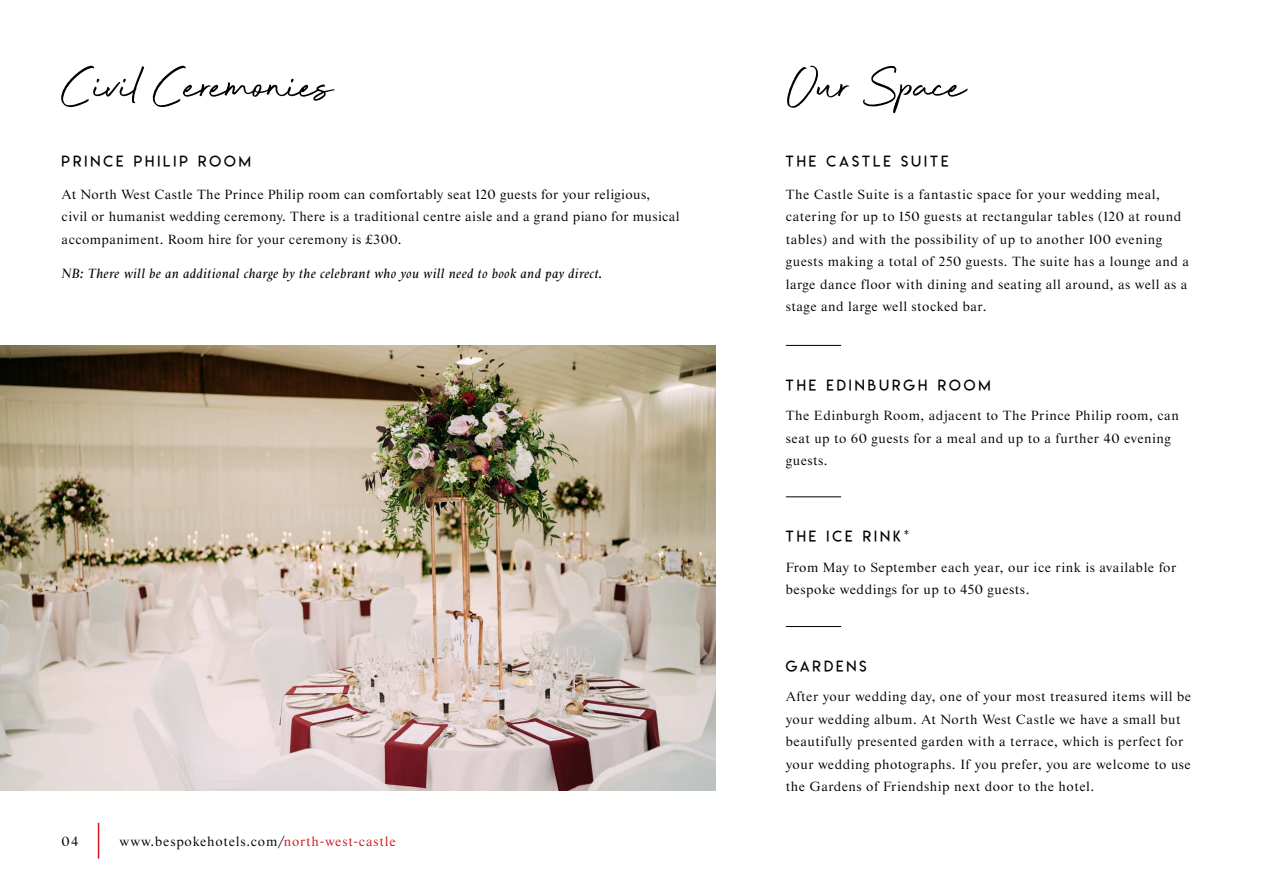
<style>
.page{position:relative;width:1263px;height:893px;background:#fff}
.page>*{position:absolute;margin:0;border:0;box-sizing:border-box;transform-origin:0 0}
.t1{font:60px "Beyond Infinity";letter-spacing:-.02em;color:#000}
.t2{font:15px "Lemon Milklight";letter-spacing:.2em;color:#000}
.t3{font:13.5px/22.5px "Starling";letter-spacing:.04em;color:#000}
.t4{font:italic 13.5px "Starling";letter-spacing:.03em;color:#000}
.t5{font:13.5px "Starling";letter-spacing:.06em;color:#000}
.s1{color:#cd171a}
</style>
<div class="page">
<img style="left:0;top:346px;width:715px;height:445px">
<hr style="left:98px;top:823px;width:1px;height:36px;background:#cd171a">
<hr style="left:786px;top:345px;width:55px;height:1px;background:#000">
<hr style="left:786px;top:496px;width:55px;height:1px;background:#000">
<hr style="left:786px;top:626px;width:55px;height:1px;background:#000">
<h1 class="t1" style="left:62px;top:54px;width:273px">Civil Ceremonies</h1>
<h1 class="t1" style="left:786px;top:54px;width:181px">Our Space</h1>
<p class="t2" style="left:62px;top:152px;width:191px">PRINCE PHILIP ROOM</p>
<p class="t2" style="left:786px;top:152px;width:164px">THE CASTLE SUITE</p>
<p class="t3" style="left:62px;top:183px;width:619px">At North West Castle The Prince Philip room can comfortably seat 120 guests for your religious,<br>civil or humanist wedding ceremony. There is a traditional centre aisle and a grand piano for musical accompaniment. Room hire for your ceremony is £300.</p>
<p class="t4" style="left:62px;top:266px;width:542px">NB: There will be an additional charge by the celebrant who you will need to book and pay direct.</p>
<p class="t3" style="left:62px;top:830px;width:18px">04</p>
<p class="t5" style="left:120px;top:833px;width:278px">www.bespokehotels.com/<span class="s1">north-west-castle</span></p>
<p class="t3" style="left:786px;top:183px;width:405px">The Castle Suite is a fantastic space for your wedding meal, catering for up to 150 guests at rectangular tables (120 at round tables) and with the possibility of up to another 100 evening guests making a total of 250 guests. The suite has a lounge and a large dance floor with dining and seating all around, as well as a stage and large well stocked bar.</p>
<p class="t2" style="left:786px;top:376px;width:206px">THE EDINBURGH ROOM</p>
<p class="t3" style="left:786px;top:405px;width:394px">The Edinburgh Room, adjacent to The Prince Philip room, can seat up to 60 guests for a meal and up to a further 40 evening guests.</p>
<p class="t2" style="left:786px;top:527px;width:124px">THE ICE RINK*</p>
<p class="t3" style="left:786px;top:556px;width:392px">From May to September each year, our ice rink is available for bespoke weddings for up to 450 guests.</p>
<p class="t2" style="left:786px;top:657px;width:82px">GARDENS</p>
<p class="t3" style="left:786px;top:686px;width:407px">After your wedding day, one of your most treasured items will be your wedding album. At North West Castle we have a small but beautifully presented garden with a terrace, which is perfect for your wedding photographs. If you prefer, you are welcome to use the Gardens of Friendship next door to the hotel.</p>
</div>
